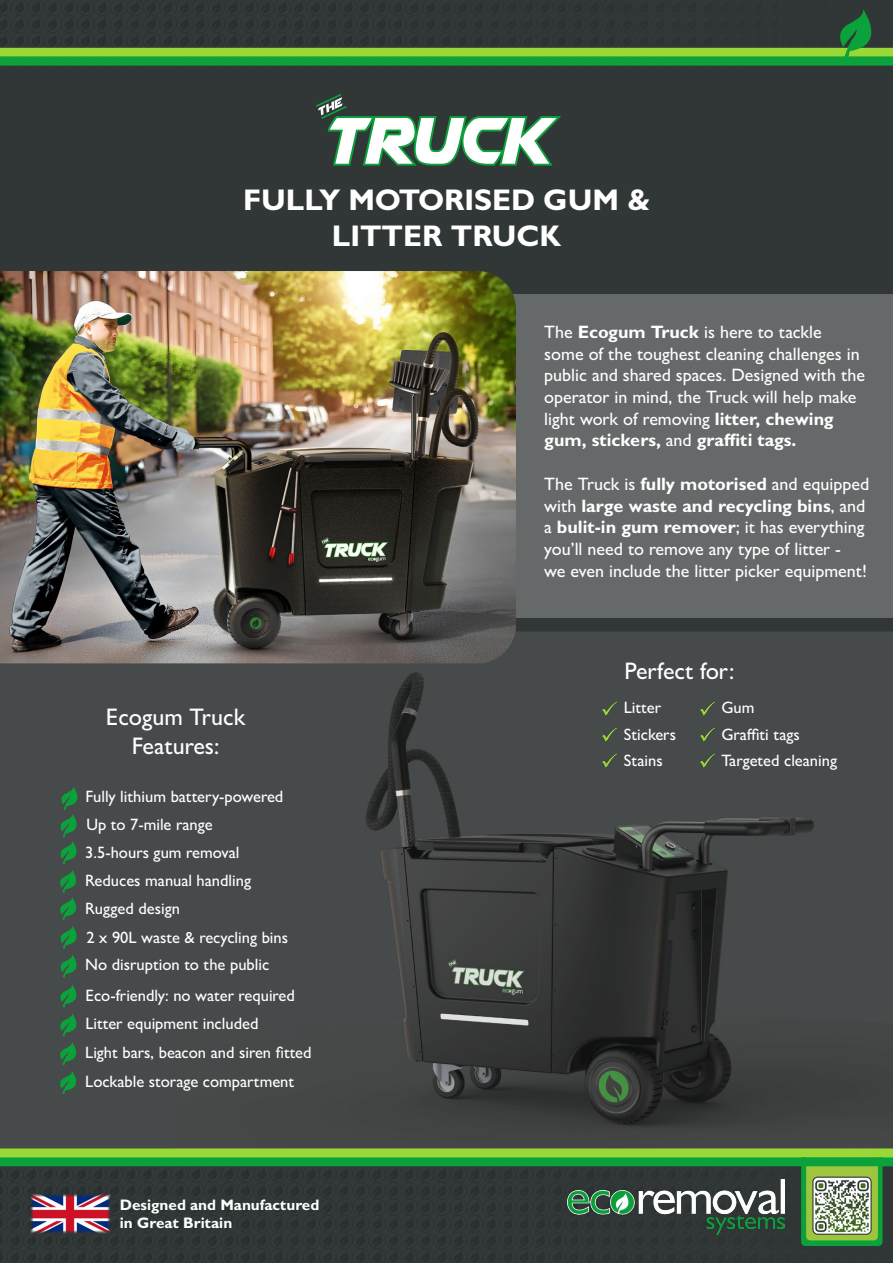
<style>
.page{position:relative;width:893px;height:1263px;background:#fff}
.page>*{position:absolute;margin:0;border:0;box-sizing:border-box;transform-origin:0 0}
.t1{font:700 30px/36px "Gill Sans";color:#fff;text-align:center}
.t2{font:500 24px/28.8px "Gill Sans";color:#fff;text-align:center}
.t3{font:500 18px/21.6px "Gill Sans";color:#fff}
.t4{font:500 16.5px/27.2px "Gill Sans";color:#fff}
.t5{font:700 15.3px/18.3px "Gill Sans";color:#fff}
.s1{font-weight:700}
</style>
<div class="page">
<div style="left:0;top:1166px;width:893px;height:97px;background:#313737"></div>
<div style="left:801px;top:1153px;width:81px;height:93px;background:#0ca23b;border-radius:4px"></div>
<div style="left:806px;top:1153px;width:72px;height:87px;background:#9dc53e;border-radius:4px"></div>
<img style="left:814px;top:1178px;width:56px;height:55px">
<div style="left:812px;top:1176px;width:60px;height:59px;border:1px solid #313737;border-radius:5px"></div>
<img style="left:568px;top:1180px;width:216px;height:54px">
<div style="left:0;top:54px;width:893px;height:1103px;background:#313737"></div>
<div style="left:0;top:295px;width:893px;height:323px;background:#656969"></div>
<div style="left:0;top:0;width:893px;height:48px;background:#313736"></div>
<div style="left:0;top:48px;width:893px;height:9px;background:#9ad837"></div>
<div style="left:0;top:57px;width:893px;height:9px;background:#0ba23b"></div>
<div style="left:0;top:632px;width:893px;height:516px;background:#464a4b"></div>
<img style="left:175px;top:664px;width:718px;height:484px">
<img style="left:0;top:271px;width:516px;height:392px">
<img style="left:30px;top:1194px;width:81px;height:40px">
<div style="left:0;top:1148px;width:893px;height:9px;background:#9ad837"></div>
<div style="left:0;top:1157px;width:893px;height:9px;background:#0ba23b"></div>
<svg style="left:840px;top:10px;width:31px;height:47px"></svg>
<svg style="left:60px;top:870px;width:16px;height:50px"></svg>
<svg style="left:61px;top:926px;width:16px;height:52px"></svg>
<svg style="left:61px;top:787px;width:16px;height:77px"></svg>
<svg style="left:60px;top:984px;width:16px;height:81px"></svg>
<svg style="left:60px;top:1071px;width:16px;height:23px"></svg>
<svg style="left:316px;top:94px;width:245px;height:72px"></svg>
<img style="left:603px;top:702px;width:14px;height:14px">
<img style="left:603px;top:728px;width:14px;height:14px">
<img style="left:701px;top:702px;width:14px;height:14px">
<img style="left:701px;top:728px;width:14px;height:14px">
<img style="left:603px;top:754px;width:14px;height:13px">
<img style="left:701px;top:754px;width:14px;height:13px">
<h1 class="t1" style="left:243px;top:181px;width:408px">FULLY MOTORISED GUM &amp;<br>LITTER TRUCK</h1>
<h2 class="t2" style="left:106px;top:703px;width:141px">Ecogum Truck<br>Features:</h2>
<p class="t4" style="left:85px;top:783px;width:199px">Fully lithium battery-powered</p>
<p class="t4" style="left:85px;top:810px;width:156px;line-height:28.2px">Up to 7-mile range<br>3.5-hours gum removal</p>
<p class="t4" style="left:85px;top:866px;width:167px;line-height:28.3px">Reduces manual handling<br>Rugged design</p>
<p class="t4" style="left:86px;top:923px;width:203px">2 x 90L waste &amp; recycling bins</p>
<p class="t4" style="left:85px;top:951px;width:186px">No disruption to the public</p>
<p class="t4" style="left:85px;top:982px;width:211px">Eco-friendly: no water required</p>
<p class="t4" style="left:85px;top:1010px;width:174px">Litter equipment included</p>
<p class="t4" style="left:85px;top:1038px;width:228px;line-height:28.8px">Light bars, beacon and siren fitted<br>Lockable storage compartment</p>
<p class="t5" style="left:120px;top:1195px;width:201px">Designed and Manufactured in Great Britain</p>
<p class="t3" style="left:544px;top:321px;width:322px">The <span class="s1">Ecogum Truck</span> is here to tackle some of the toughest cleaning challenges in public and shared spaces. Designed with the operator in mind, the Truck will help make light work of removing <span class="s1">litter, chewing gum, stickers,</span> and <span class="s1">graffiti tags.</span></p>
<p class="t3" style="left:544px;top:473px;width:326px">The Truck is <span class="s1">fully motorised</span> and equipped with <span class="s1">large waste and recycling bins</span>, and a <span class="s1">bulit-in gum remover</span>; it has everything you’ll need to remove any type of litter -<br>we even include the litter picker equipment!</p>
<h2 class="t2" style="left:624px;top:656px;width:111px">Perfect for:</h2>
<p class="t4" style="left:624px;top:694px;width:54px">Litter<br>Stickers</p>
<p class="t4" style="left:721px;top:694px;width:80px">Gum<br>Graffiti tags</p>
<p class="t4" style="left:624px;top:747px;width:40px">Stains</p>
<p class="t4" style="left:721px;top:747px;width:117px">Targeted cleaning</p>
</div>
